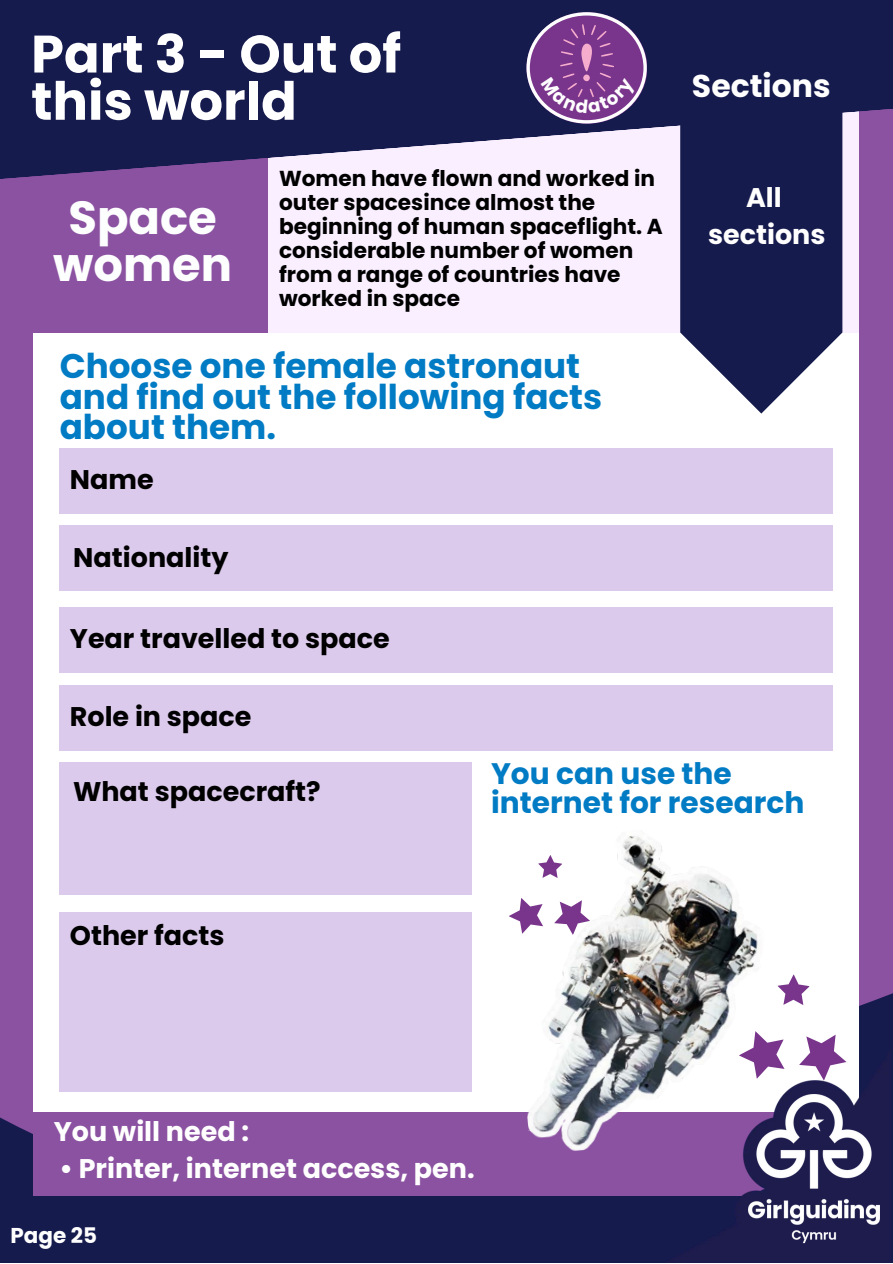
<style>
.page{position:relative;width:893px;height:1264px;background:#fff}
.page>*{position:absolute;margin:0;border:0;box-sizing:border-box;transform-origin:0 0}
.t1{font:700 52.65px/47.2px "Poppins";color:#fff}
.t2{font:700 46.5px "Poppins";color:#fdfefe}
.t3{font:700 34.2px/30.3px "Poppins";color:#007bc4}
.t4{font:700 31.5px "Poppins";color:#fff}
.t5{font:700 29.7px "Poppins";color:#007bc4}
.t6{font:700 27px "Poppins";color:#000}
.t7{font:700 27px "Poppins";color:#fff}
.t8{font:700 27px "Poppins";color:#fefefe}
.t9{font:700 21.6px/24px "Poppins";color:#000}
.t10{font:700 21.45px "Poppins";color:#fefefe}
</style>
<div class="page">
<div style="left:0;top:0;width:892px;height:1262px;background:#8b52a1"></div>
<svg style="left:0;top:993px;width:892px;height:269px;background:#212056"></svg>
<div style="left:33px;top:0;width:826px;height:1195px;background:#fff"></div>
<div style="left:60px;top:448px;width:772px;height:65px;background:#dccaec"></div>
<div style="left:33px;top:1112px;width:826px;height:83px;background:#8b52a1"></div>
<div style="left:33px;top:84px;width:826px;height:248px;background:#faefff"></div>
<div style="left:31px;top:79px;width:236px;height:253px;background:#8b52a1"></div>
<svg style="left:0;top:0;width:892px;height:203px;fill:#161b4e"></svg>
<svg style="left:680px;top:89px;width:162px;height:324px;background:#323763"></svg>
<div style="left:60px;top:525px;width:772px;height:66px;background:#dccaec"></div>
<div style="left:60px;top:607px;width:772px;height:65px;background:#dccaec"></div>
<div style="left:60px;top:684px;width:772px;height:66px;background:#dccaec"></div>
<div style="left:60px;top:762px;width:412px;height:132px;background:#dccaec"></div>
<div style="left:60px;top:912px;width:412px;height:179px;background:#dccaec"></div>
<img style="left:527px;top:836px;width:233px;height:315px">
<svg style="left:777px;top:974px;width:33px;height:31px"></svg>
<svg style="left:732px;top:1020px;width:104px;height:28px"></svg>
<svg style="left:509px;top:852px;width:86px;height:87px"></svg>
<img style="left:664px;top:1048px;width:226px;height:214px">
<img style="left:748px;top:1094px;width:130px;height:167px">
<svg style="left:526px;top:12px;width:120px;height:111px;background:#74458a"></svg>
<p class="t1" style="left:31px;top:30px;width:371px">Part 3 - Out of this world</p>
<p class="t2" style="left:68px;top:185px;width:150px">Space</p>
<p class="t2" style="left:53px;top:232px;width:180px">women</p>
<p class="t9" style="left:279px;top:166px;width:385px">Women have flown and worked in outer spacesince almost the beginning of human spaceflight. A considerable number of women from a range of countries have worked in space</p>
<p class="t3" style="left:60px;top:351px;width:544px">Choose one female astronaut and find out the following facts about them.</p>
<p class="t6" style="left:70px;top:460px;width:85px">Name</p>
<p class="t6" style="left:73px;top:538px;width:157px">Nationality</p>
<p class="t6" style="left:70px;top:619px;width:321px">Year travelled to space</p>
<p class="t6" style="left:70px;top:697px;width:183px">Role in space</p>
<p class="t4" style="left:692px;top:64px;width:140px">Sections</p>
<p class="t8" style="left:746px;top:178px;width:37px">All</p>
<p class="t8" style="left:708px;top:216px;width:119px">sections</p>
<p class="t6" style="left:73px;top:772px;width:249px">What spacecraft?</p>
<p class="t6" style="left:70px;top:916px;width:156px">Other facts</p>
<p class="t5" style="left:491px;top:753px;width:242px">You can use the</p>
<p class="t5" style="left:491px;top:782px;width:315px">internet for research</p>
<p class="t7" style="left:54px;top:1112px;width:197px">You will need :</p>
<p class="t7" style="left:59px;top:1149px;width:416px">• Printer, internet access, pen.</p>
<p class="t10" style="left:10px;top:1220px;width:88px">Page 25</p>
</div>
